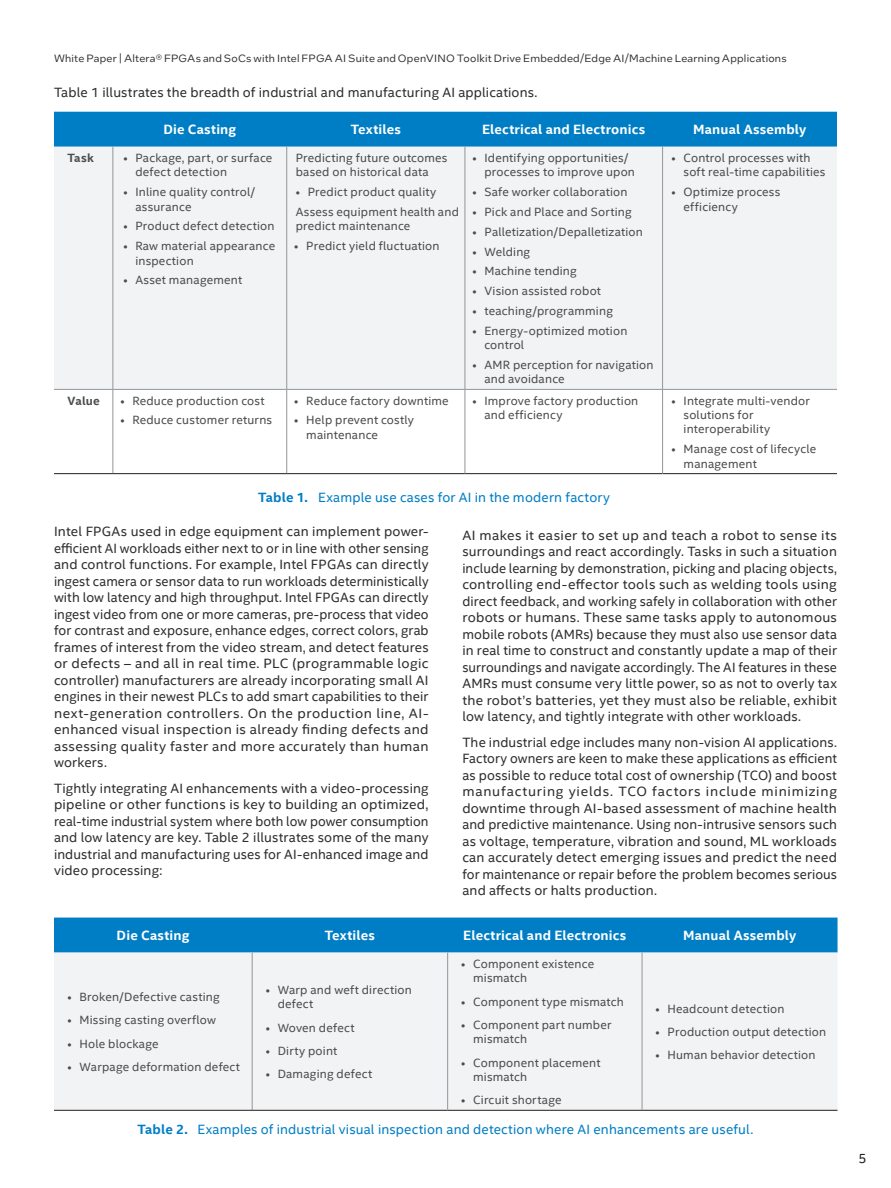
<style>
.page{position:relative;width:891px;height:1188px;background:#fff}
.page>*{position:absolute;margin:0;border:0;box-sizing:border-box;transform-origin:0 0}
.t1{font:13.5px/16.5px "Intel Clear";letter-spacing:.01em;color:#2d2f2e;text-align:justify}
.t2{font:13.5px "Intel Clear";letter-spacing:.015em;color:#007ec5}
.t3{font:700 13.5px "Intel Clear";letter-spacing:.015em;color:#fff}
.t4{font:13.5px "Intel Clear";color:#231f20}
.t5{font:12px/14.4px "Intel Clear";letter-spacing:.015em;color:#4b4c4d}
.t6{font:700 12px "Intel Clear";letter-spacing:.015em;color:#4b4c4d}
.t7{font:10.5px "Intel One Text";letter-spacing:.02em;color:#2d2f2e}
.s1{font-weight:700}
</style>
<div class="page">
<div style="left:54px;top:918px;width:784px;height:35px;background:#007ec5"></div>
<div style="left:54px;top:953px;width:784px;height:157px;background:#f2f3f4"></div>
<hr style="left:252px;top:953px;width:1px;height:157px;background:#939598">
<hr style="left:54px;top:1110px;width:198px;height:1px;background:#231f20">
<hr style="left:252px;top:1110px;width:196px;height:1px;background:#231f20">
<hr style="left:448px;top:1110px;width:194px;height:1px;background:#231f20">
<hr style="left:642px;top:1110px;width:196px;height:1px;background:#231f20">
<hr style="left:447px;top:953px;width:1px;height:157px;background:#939598">
<hr style="left:642px;top:953px;width:1px;height:157px;background:#939598">
<div style="left:54px;top:112px;width:783px;height:35px;background:#007ec5"></div>
<div style="left:54px;top:147px;width:783px;height:242px;background:#f2f3f4"></div>
<hr style="left:113px;top:147px;width:1px;height:242px;background:#939598">
<hr style="left:286px;top:147px;width:1px;height:242px;background:#939598">
<hr style="left:54px;top:389px;width:59px;height:1px;background:#939598">
<hr style="left:113px;top:389px;width:174px;height:1px;background:#939598">
<hr style="left:113px;top:390px;width:1px;height:83px;background:#939598">
<hr style="left:287px;top:389px;width:178px;height:1px;background:#939598">
<hr style="left:286px;top:390px;width:1px;height:83px;background:#939598">
<hr style="left:465px;top:389px;width:198px;height:1px;background:#939598">
<hr style="left:663px;top:389px;width:174px;height:1px;background:#939598">
<hr style="left:54px;top:473px;width:59px;height:1px;background:#231f20">
<hr style="left:113px;top:473px;width:174px;height:1px;background:#231f20">
<hr style="left:287px;top:473px;width:178px;height:1px;background:#231f20">
<hr style="left:465px;top:473px;width:198px;height:1px;background:#231f20">
<hr style="left:663px;top:473px;width:174px;height:1px;background:#231f20">
<hr style="left:465px;top:147px;width:1px;height:242px;background:#939598">
<hr style="left:662px;top:147px;width:1px;height:242px;background:#939598">
<hr style="left:465px;top:390px;width:1px;height:83px;background:#939598">
<hr style="left:662px;top:390px;width:1px;height:83px;background:#939598">
<p class="t7" style="left:54px;top:52px;width:734px">White Paper | Altera® FPGAs and SoCs with Intel FPGA AI Suite and OpenVINO Toolkit Drive Embedded/Edge AI/Machine Learning Applications</p>
<p class="t1" style="left:54px;top:83px;width:485px">Table 1 illustrates the breadth of industrial and manufacturing AI applications.</p>
<p class="t3" style="left:163px;top:120px;width:74px">Die Casting</p>
<p class="t3" style="left:351px;top:120px;width:52px">Textiles</p>
<p class="t3" style="left:482px;top:120px;width:165px">Electrical and Electronics</p>
<p class="t3" style="left:693px;top:120px;width:115px">Manual Assembly</p>
<p class="t6" style="left:68px;top:150px;width:28px">Task</p>
<p class="t5" style="left:135px;top:150px;width:138px;text-indent:-12px">• Package, part, or surface defect detection</p>
<p class="t5" style="left:135px;top:184px;width:121px;text-indent:-12px">• Inline quality control/ assurance</p>
<p class="t5" style="left:123px;top:219px;width:153px">• Product defect detection</p>
<p class="t5" style="left:135px;top:238px;width:141px;text-indent:-12px">• Raw material appearance inspection</p>
<p class="t5" style="left:123px;top:273px;width:120px">• Asset management</p>
<p class="t5" style="left:296px;top:150px;width:153px">Predicting future outcomes based on historical data</p>
<p class="t5" style="left:296px;top:182px;width:165px;line-height:19.8px">• Predict product quality<br>Assess equipment health and</p>
<p class="t5" style="left:296px;top:219px;width:116px">predict maintenance</p>
<p class="t5" style="left:294px;top:238px;width:147px">• Predict yield fluctuation</p>
<p class="t5" style="left:484px;top:150px;width:152px;text-indent:-12px">• Identifying opportunities/ processes to improve upon</p>
<p class="t5" style="left:472px;top:184px;width:157px">• Safe worker collaboration</p>
<p class="t5" style="left:472px;top:204px;width:161px">• Pick and Place and Sorting</p>
<p class="t5" style="left:472px;top:224px;width:172px">• Palletization/Depalletization</p>
<p class="t5" style="left:472px;top:244px;width:59px">• Welding</p>
<p class="t5" style="left:472px;top:264px;width:106px">• Machine tending</p>
<p class="t5" style="left:472px;top:283px;width:130px">• Vision assisted robot</p>
<p class="t5" style="left:472px;top:303px;width:142px">• teaching/programming</p>
<p class="t5" style="left:484px;top:323px;width:145px;text-indent:-12px">• Energy-optimized motion control</p>
<p class="t5" style="left:484px;top:357px;width:171px;text-indent:-12px">• AMR perception for navigation and avoidance</p>
<p class="t5" style="left:684px;top:150px;width:143px;text-indent:-12px">• Control processes with soft real-time capabilities</p>
<p class="t5" style="left:684px;top:184px;width:98px;text-indent:-12px">• Optimize process efficiency</p>
<p class="t5" style="left:484px;top:393px;width:155px;text-indent:-12px">• Improve factory production and efficiency</p>
<p class="t5" style="left:684px;top:393px;width:128px;text-indent:-12px">• Integrate multi-vendor solutions for interoperability</p>
<p class="t5" style="left:684px;top:441px;width:134px;text-indent:-12px">• Manage cost of lifecycle management</p>
<p class="t2" style="left:258px;top:488px;width:353px"><span class="s1">Table 1.</span> Example use cases for AI in the modern factory</p>
<p class="t6" style="left:68px;top:392px;width:34px">Value</p>
<p class="t5" style="left:120px;top:393px;width:146px">• Reduce production cost</p>
<p class="t5" style="left:120px;top:413px;width:153px">• Reduce customer returns</p>
<p class="t5" style="left:294px;top:393px;width:156px">• Reduce factory downtime</p>
<p class="t5" style="left:306px;top:413px;width:109px;text-indent:-12px">• Help prevent costly maintenance</p>
<p class="t1" style="left:54px;top:523px;width:376px">Intel FPGAs used in edge equipment can implement power&shy;efficient AI workloads either next to or in line with other sensing and control functions. For example, Intel FPGAs can directly ingest camera or sensor data to run workloads deterministically with low latency and high throughput. Intel FPGAs can directly ingest video from one or more cameras, pre-process that video for contrast and exposure, enhance edges, correct colors, grab frames of interest from the video stream, and detect features or defects – and all in real time. PLC (programmable logic controller) manufacturers are already incorporating small AI engines in their newest PLCs to add smart capabilities to their next-generation controllers. On the production line, AI&shy;enhanced visual inspection is already finding defects and assessing quality faster and more accurately than human workers.</p>
<p class="t1" style="left:54px;top:779px;width:376px">Tightly integrating AI enhancements with a video-processing pipeline or other functions is key to building an optimized, real-time industrial system where both low power consumption and low latency are key. Table 2 illustrates some of the many industrial and manufacturing uses for AI-enhanced image and video processing:</p>
<p class="t1" style="left:462px;top:527px;width:376px">AI makes it easier to set up and teach a robot to sense its surroundings and react accordingly. Tasks in such a situation include learning by demonstration, picking and placing objects, controlling end-effector tools such as welding tools using direct feedback, and working safely in collaboration with other robots or humans. These same tasks apply to autonomous mobile robots (AMRs) because they must also use sensor data in real time to construct and constantly update a map of their surroundings and navigate accordingly. The AI features in these AMRs must consume very little power, so as not to overly tax the robot’s batteries, yet they must also be reliable, exhibit low latency, and tightly integrate with other workloads.</p>
<p class="t1" style="left:462px;top:734px;width:376px">The industrial edge includes many non-vision AI applications.<br>Factory owners are keen to make these applications as efficient as possible to reduce total cost of ownership (TCO) and boost manufacturing yields. TCO factors include minimizing downtime through AI-based assessment of machine health and predictive maintenance. Using non-intrusive sensors such as voltage, temperature, vibration and sound, ML workloads can accurately detect emerging issues and predict the need for maintenance or repair before the problem becomes serious and affects or halts production.</p>
<p class="t3" style="left:117px;top:926px;width:74px">Die Casting</p>
<p class="t3" style="left:325px;top:926px;width:52px">Textiles</p>
<p class="t3" style="left:463px;top:926px;width:165px">Electrical and Electronics</p>
<p class="t3" style="left:683px;top:926px;width:115px">Manual Assembly</p>
<p class="t5" style="left:68px;top:989px;width:154px">• Broken/Defective casting</p>
<p class="t5" style="left:68px;top:1013px;width:150px">• Missing casting overflow</p>
<p class="t5" style="left:68px;top:1036px;width:93px">• Hole blockage</p>
<p class="t5" style="left:68px;top:1059px;width:174px">• Warpage deformation defect</p>
<p class="t5" style="left:278px;top:982px;width:136px;text-indent:-12px">• Warp and weft direction defect</p>
<p class="t5" style="left:266px;top:1020px;width:90px">• Woven defect</p>
<p class="t5" style="left:266px;top:1043px;width:73px">• Dirty point</p>
<p class="t5" style="left:266px;top:1066px;width:108px">• Damaging defect</p>
<p class="t5" style="left:473px;top:956px;width:123px;text-indent:-12px">• Component existence mismatch</p>
<p class="t5" style="left:461px;top:994px;width:164px">• Component type mismatch</p>
<p class="t5" style="left:473px;top:1017px;width:140px;text-indent:-12px">• Component part number mismatch</p>
<p class="t5" style="left:473px;top:1055px;width:129px;text-indent:-12px">• Component placement mismatch</p>
<p class="t5" style="left:461px;top:1092px;width:102px">• Circuit shortage</p>
<p class="t5" style="left:656px;top:1001px;width:130px">• Headcount detection</p>
<p class="t5" style="left:656px;top:1024px;width:172px">• Production output detection</p>
<p class="t5" style="left:656px;top:1048px;width:162px">• Human behavior detection</p>
<p class="t2" style="left:138px;top:1120px;width:617px"><span class="s1">Table 2.</span> Examples of industrial visual inspection and detection where AI enhancements are useful.</p>
<p class="t4" style="left:858px;top:1149px;width:10px">5</p>
</div>
